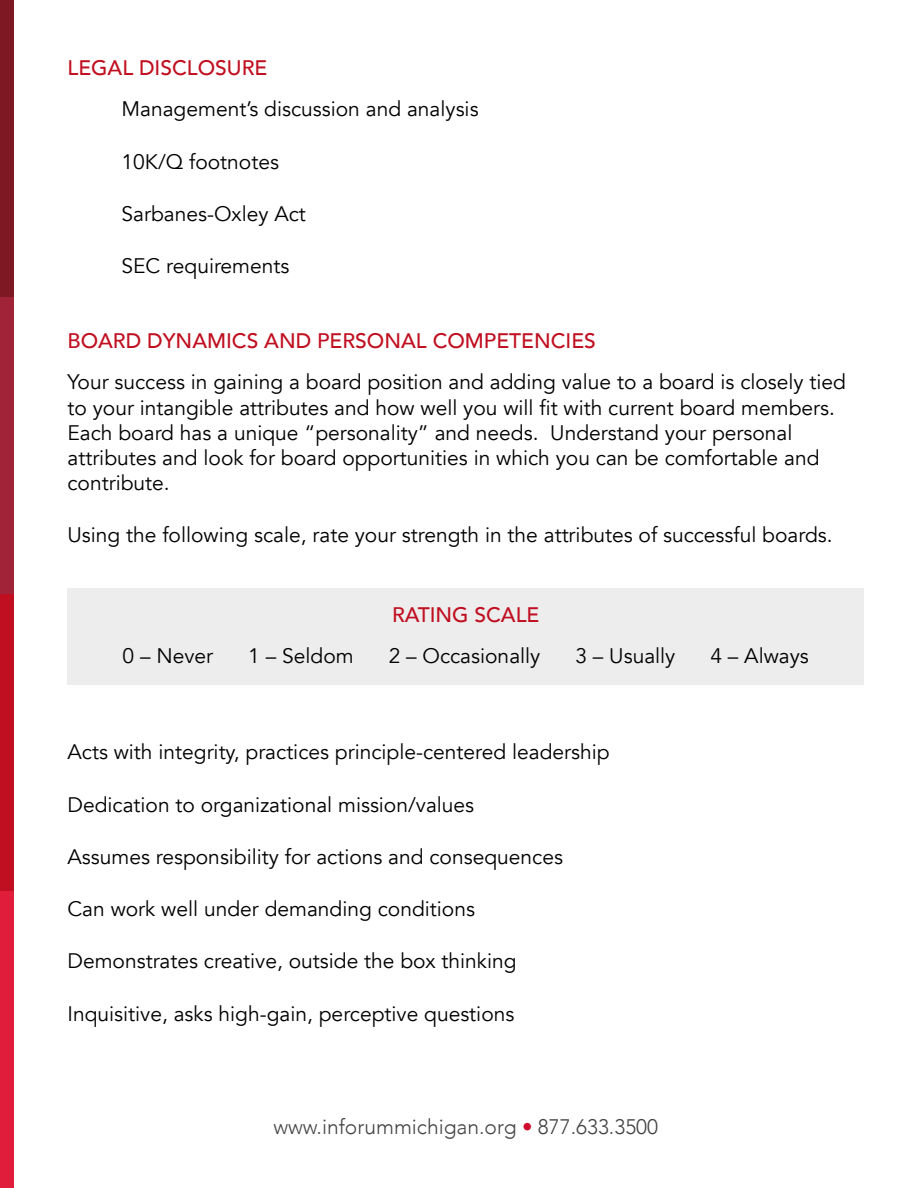
<style>
.page{position:relative;width:918px;height:1188px;background:#fff}
.page>*{position:absolute;margin:0;border:0;box-sizing:border-box;transform-origin:0 0}
.t1{font:21px/25.2px "Avenir";color:#000}
.t2{font:500 21px "Avenir";color:#c00f20}
.t3{font:300 21px "Avenir";color:#444}
.s1{color:#d00a2c}
</style>
<div class="page">
<div style="left:0;top:0;width:14px;height:297px;background:#7e1923"></div>
<div style="left:0;top:297px;width:14px;height:297px;background:#a12338"></div>
<div style="left:0;top:594px;width:14px;height:297px;background:#c00f20"></div>
<div style="left:0;top:891px;width:14px;height:297px;background:#e01e3b"></div>
<div style="left:68px;top:588px;width:796px;height:96px;background:#ededee"></div>
<p class="t2" style="left:68px;top:50px;width:201px">LEGAL DISCLOSURE</p>
<p class="t1" style="left:121px;top:97px;width:359px">Management’s discussion and analysis</p>
<p class="t1" style="left:121px;top:149px;width:159px">10K/Q footnotes</p>
<p class="t1" style="left:121px;top:201px;width:186px">Sarbanes-Oxley Act</p>
<p class="t1" style="left:121px;top:254px;width:169px">SEC requirements</p>
<p class="t2" style="left:68px;top:323px;width:530px">BOARD DYNAMICS AND PERSONAL COMPETENCIES</p>
<p class="t1" style="left:68px;top:370px;width:780px">Your success in gaining a board position and adding value to a board is closely tied to your intangible attributes and how well you will fit with current board members.<br>Each board has a unique “personality” and needs. Understand your personal attributes and look for board opportunities in which you can be comfortable and contribute.</p>
<p class="t1" style="left:68px;top:523px;width:767px">Using the following scale, rate your strength in the attributes of successful boards.</p>
<p class="t2" style="left:392px;top:596px;width:149px">RATING SCALE</p>
<p class="t1" style="left:123px;top:644px;width:92px">0 – Never</p>
<p class="t1" style="left:248px;top:644px;width:107px">1 – Seldom</p>
<p class="t1" style="left:389px;top:644px;width:153px">2 – Occasionally</p>
<p class="t1" style="left:575px;top:644px;width:101px">3 – Usually</p>
<p class="t1" style="left:710px;top:644px;width:100px">4 – Always</p>
<p class="t1" style="left:68px;top:740px;width:544px">Acts with integrity, practices principle-centered leadership</p>
<p class="t1" style="left:68px;top:792px;width:408px">Dedication to organizational mission/values</p>
<p class="t1" style="left:68px;top:844px;width:497px">Assumes responsibility for actions and consequences</p>
<p class="t1" style="left:68px;top:897px;width:409px">Can work well under demanding conditions</p>
<p class="t1" style="left:68px;top:949px;width:451px">Demonstrates creative, outside the box thinking</p>
<p class="t1" style="left:68px;top:1001px;width:448px">Inquisitive, asks high-gain, perceptive questions</p>
<p class="t3" style="left:273px;top:1114px;width:386px">www.inforummichigan.org <span class="s1">•</span> 877.633.3500</p>
</div>
